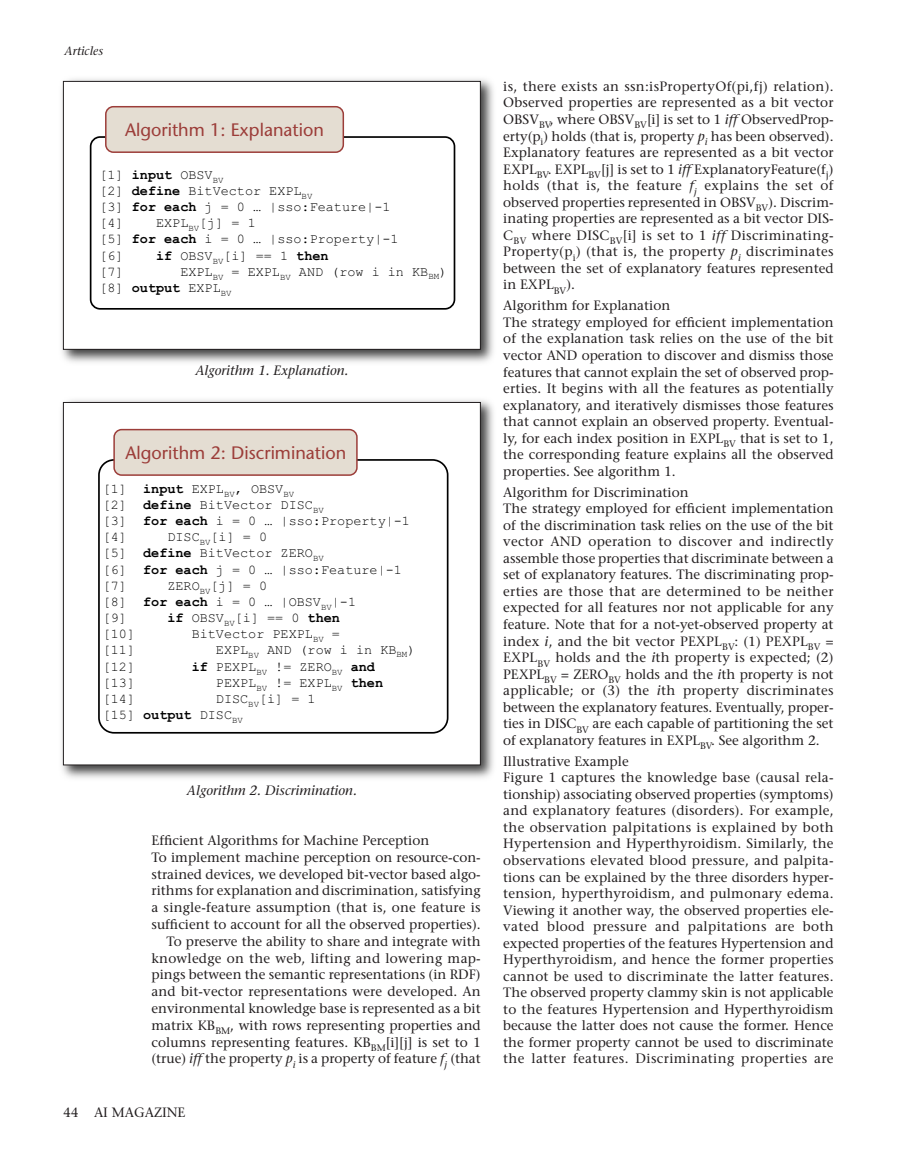
<style>
.page{position:relative;width:905px;height:1175px;background:#fff}
.page>*{position:absolute;margin:0;border:0;box-sizing:border-box;transform-origin:0 0}
.t1{font:500 18px "Stone Sans Std";color:#9c3d39}
.t2{font:500 13.5px/16.5px "Stone Serif Std";color:#231f20}
.t3{font:13.5px/16px "Courier New";color:#000}
.t4{font:italic 500 13.5px "Stone Serif Std";color:#231f20}
.t5{font:500 13.5px "Stone Serif Std";letter-spacing:.02em;color:#231f20}
.t6{font:italic 500 12px "Stone Serif Std";color:#231f20}
.s1{font-weight:700}
.s2{font-style:italic}
</style>
<div class="page">
<img style="left:62px;top:79px;width:432px;height:284px">
<div style="left:64px;top:82px;width:416px;height:267px;background:#fff"></div>
<div style="left:90px;top:136px;width:365px;height:174px;border:2px solid #000;border-radius:10px"></div>
<div style="left:106px;top:107px;width:237px;height:45px;background:#e4ddd2;border-radius:8px"></div>
<div style="left:105px;top:106px;width:239px;height:47px;border:2px solid #9c3d39;border-radius:8px"></div>
<div style="left:63px;top:81px;width:417px;height:269px;border:1px solid #231f20"></div>
<img style="left:62px;top:400px;width:432px;height:378px">
<div style="left:64px;top:403px;width:416px;height:361px;background:#fff"></div>
<div style="left:98px;top:459px;width:350px;height:274px;border:2px solid #000;border-radius:15px"></div>
<div style="left:114px;top:429px;width:243px;height:46px;background:#e4ddd2;border-radius:8px"></div>
<div style="left:113px;top:429px;width:244px;height:47px;border:2px solid #9c3d39;border-radius:8px"></div>
<div style="left:63px;top:402px;width:417px;height:363px;border:1px solid #231f20"></div>
<p class="t6" style="left:64px;top:47px;width:40px">Articles</p>
<h1 class="t1" style="left:125px;top:122px;width:200px">Algorithm 1: Explanation</h1>
<p class="t3" style="left:99px;top:166px;width:292px">[1] <span class="s1">input</span> OBSV<sub>BV<br></sub>[2] <span class="s1">define</span> BitVector EXPL<sub>BV<br></sub>[3] <span class="s1">for each</span> j = 0 … |sso:Feature|-1 [4]</p>
<p class="t3" style="left:99px;top:214px;width:301px;text-indent:57px">EXPL<sub>BV</sub>[j] = 1<br>[5] <span class="s1">for each</span> i = 0 … |sso:Property|-1 [6]</p>
<p class="t3" style="left:156px;top:247px;width:174px"><span class="s1">if</span> OBSV<sub>BV</sub>[i] == 1 <span class="s1">then</span></p>
<p class="t3" style="left:99px;top:263px;width:349px;text-indent:81px">EXPL<sub>BV</sub> = EXPL<sub>BV</sub> AND (row i in KB<sub>BM</sub>) [8] <span class="s1">output</span> EXPL<sub>BV</sub></p>
<p class="t3" style="left:99px;top:263px;width:26px">[7]</p>
<p class="t4" style="left:195px;top:365px;width:154px">Algorithm 1. Explanation.</p>
<h1 class="t1" style="left:126px;top:445px;width:222px">Algorithm 2: Discrimination</h1>
<p class="t3" style="left:103px;top:480px;width:309px">[1] <span class="s1">input</span> EXPL<sub>BV</sub>, OBSV<sub>BV<br></sub>[2] <span class="s1">define</span> BitVector DISC<sub>BV<br></sub>[3] <span class="s1">for each</span> i = 0 … |sso:Property|-1 [4]</p>
<p class="t3" style="left:103px;top:528px;width:301px;text-indent:65px">DISC<sub>BV</sub>[i] = 0<br>[5] <span class="s1">define</span> BitVector ZERO<sub>BV<br></sub>[6] <span class="s1">for each</span> j = 0 … |sso:Feature|-1 [7]</p>
<p class="t3" style="left:103px;top:577px;width:255px;text-indent:65px">ZERO<sub>BV</sub>[j] = 0<br>[8] <span class="s1">for each</span> i = 0 … |OBSV<sub>BV</sub>|-1 [9]</p>
<p class="t3" style="left:167px;top:609px;width:174px"><span class="s1">if</span> OBSV<sub>BV</sub>[i] == 0 <span class="s1">then</span></p>
<p class="t3" style="left:103px;top:625px;width:34px">[10]</p>
<p class="t3" style="left:192px;top:625px;width:150px">BitVector PEXPL<sub>BV</sub> =</p>
<p class="t3" style="left:103px;top:641px;width:34px">[11]</p>
<p class="t3" style="left:216px;top:641px;width:201px">EXPL<sub>BV</sub> AND (row i in KB<sub>BM</sub>)</p>
<p class="t3" style="left:103px;top:658px;width:34px">[12]</p>
<p class="t3" style="left:192px;top:658px;width:185px"><span class="s1">if</span> PEXPL<sub>BV</sub> != ZERO<sub>BV</sub> <span class="s1">and</span></p>
<p class="t3" style="left:103px;top:674px;width:34px">[13]</p>
<p class="t3" style="left:216px;top:674px;width:169px">PEXPL<sub>BV</sub> != EXPL<sub>BV</sub> <span class="s1">then</span></p>
<p class="t3" style="left:103px;top:690px;width:34px">[14]</p>
<p class="t3" style="left:103px;top:690px;width:214px;text-indent:113px">DISC<sub>BV</sub>[i] = 1 [15] <span class="s1">output</span> DISC<sub>BV</sub></p>
<p class="t4" style="left:187px;top:784px;width:171px">Algorithm 2. Discrimination.</p>
<p class="t2" style="left:152px;top:833px;width:279px">Efficient Algorithms for Machine Perception</p>
<p class="t2" style="left:152px;top:850px;width:330px">To implement machine perception on resource-con-</p>
<p class="t2" style="left:151px;top:867px;width:330px">strained devices, we developed bit-vector based algo-</p>
<p class="t2" style="left:151px;top:883px;width:330px">rithms for explanation and discrimination, satisfying</p>
<p class="t2" style="left:151px;top:900px;width:330px">a single-feature assumption (that is, one feature is</p>
<p class="t2" style="left:151px;top:917px;width:330px">sufficient to account for all the observed properties).</p>
<p class="t2" style="left:166px;top:934px;width:316px">To preserve the ability to share and integrate with</p>
<p class="t5" style="left:151px;top:952px;width:330px">knowledge on the web, lifting and lowering map-</p>
<p class="t2" style="left:151px;top:967px;width:330px">pings between the semantic representations (in RDF)</p>
<p class="t2" style="left:151px;top:984px;width:331px">and bit-vector representations were developed. An</p>
<p class="t2" style="left:151px;top:1001px;width:330px">environmental knowledge base is represented as a bit</p>
<p class="t2" style="left:151px;top:1018px;width:331px">matrix KB<sub>BM</sub>, with rows representing properties and</p>
<p class="t2" style="left:151px;top:1035px;width:331px">columns representing features. KB<sub>BM</sub>[i][j] is set to 1</p>
<p class="t2" style="left:151px;top:1051px;width:331px">(true) <span class="s2">iff</span> the property <span class="s2">p</span><sub>i</sub> is a property of feature <span class="s2">f</span><sub>j</sub> (that</p>
<p class="t2" style="left:63px;top:1105px;width:124px">44 AI MAGAZINE</p>
<p class="t2" style="left:503px;top:79px;width:332px;text-align:justify">is, there exists an ssn:isPropertyOf(pi,fj) relation).<br>Observed properties are represented as a bit vector OBSV<sub>BV</sub>, where OBSV<sub>BV</sub>[i] is set to 1 <span class="s2">iff</span> ObservedProp&shy;erty(p<sub>i</sub>) holds (that is, property <span class="s2">p</span><sub>i</sub> has been observed).<br>Explanatory features are represented as a bit vector EXPL<sub>BV</sub>. EXPL<sub>BV</sub>[j] is set to 1 <span class="s2">iff</span> ExplanatoryFeature(f<sub>j</sub>) holds (that is, the feature <span class="s2">f</span><sub>j</sub> explains the set of observed properties represented in OBSV<sub>BV</sub>). Discrim&shy;inating properties are represented as a bit vector DIS-C<sub>BV</sub> where DISC<sub>BV</sub>[i] is set to 1 <span class="s2">iff</span> Discriminating-Property(p<sub>i</sub>) (that is, the property <span class="s2">p</span><sub>i</sub> discriminates between the set of explanatory features represented in EXPL<sub>BV</sub>).</p>
<p class="t2" style="left:503px;top:299px;width:332px">Algorithm for Explanation<br>The strategy employed for efficient implementation of the explanation task relies on the use of the bit vector AND operation to discover and dismiss those features that cannot explain the set of observed prop&shy;erties. It begins with all the features as potentially explanatory, and iteratively dismisses those features that cannot explain an observed property. Eventual&shy;ly, for each index position in EXPL<sub>BV</sub> that is set to 1, the corresponding feature explains all the observed properties. See algorithm 1.</p>
<p class="t2" style="left:503px;top:485px;width:332px">Algorithm for Discrimination<br>The strategy employed for efficient implementation of the discrimination task relies on the use of the bit vector AND operation to discover and indirectly assemble those properties that discriminate between a set of explanatory features. The discriminating prop&shy;erties are those that are determined to be neither expected for all features nor not applicable for any feature. Note that for a not-yet-observed property at index <span class="s2">i</span>, and the bit vector PEXPL<sub>BV</sub>: (1) PEXPL<sub>BV</sub> = EXPL<sub>BV</sub> holds and the <span class="s2">i</span>th property is expected; (2)<br>PEXPL<sub>BV</sub> = ZERO<sub>BV</sub> holds and the <span class="s2">i</span>th property is not applicable; or (3) the <span class="s2">i</span>th property discriminates between the explanatory features. Eventually, proper&shy;ties in DISC<sub>BV</sub> are each capable of partitioning the set of explanatory features in EXPL<sub>BV</sub>. See algorithm 2.</p>
<p class="t2" style="left:503px;top:754px;width:332px">Illustrative Example<br>Figure 1 captures the knowledge base (causal rela&shy;tionship) associating observed properties (symptoms) and explanatory features (disorders). For example, the observation palpitations is explained by both Hypertension and Hyperthyroidism. Similarly, the observations elevated blood pressure, and palpita&shy;tions can be explained by the three disorders hyper&shy;tension, hyperthyroidism, and pulmonary edema.<br>Viewing it another way, the observed properties ele&shy;vated blood pressure and palpitations are both expected properties of the features Hypertension and Hyperthyroidism, and hence the former properties cannot be used to discriminate the latter features.<br>The observed property clammy skin is not applicable to the features Hypertension and Hyperthyroidism because the latter does not cause the former. Hence the former property cannot be used to discriminate the latter features. Discriminating properties are</p>
</div>
